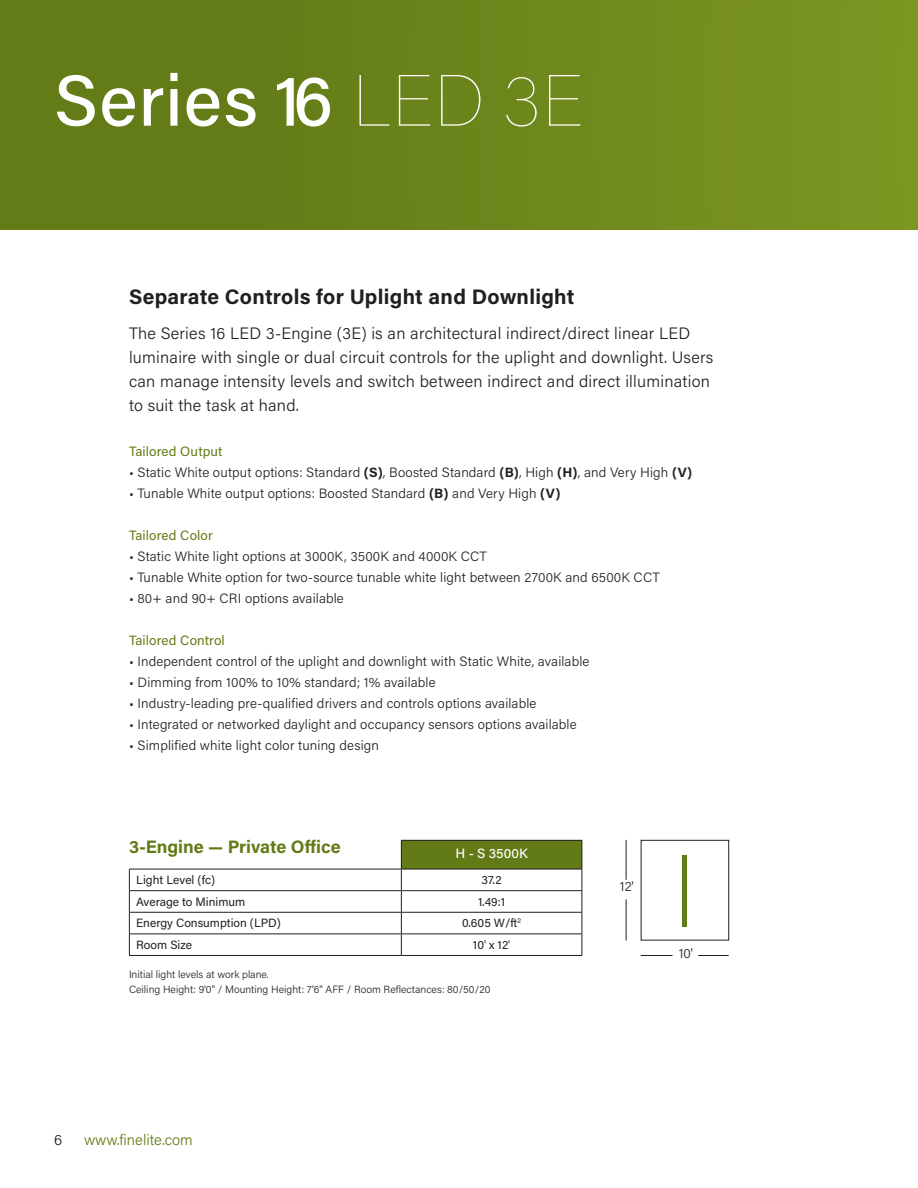
<style>
.page{position:relative;width:918px;height:1188px;background:#fff}
.page>*{position:absolute;margin:0;border:0;box-sizing:border-box;transform-origin:0 0}
.t1{font:500 72px "Acumin Pro";letter-spacing:.015em;color:#fff}
.t2{font:700 21px "Acumin Pro";letter-spacing:.015em;color:#231f20}
.t3{font:700 18px "Acumin Pro";color:#637b17}
.t4{font:300 16.5px/24px "Acumin Pro";letter-spacing:.015em;color:#231f20}
.t5{font:300 15px "Acumin Pro";color:#637b17}
.t6{font:300 15px "Acumin Pro";color:#231f20}
.t7{font:300 13.5px "Acumin Pro";letter-spacing:.01em;color:#231f20}
.t8{font:13.5px "Acumin Pro";letter-spacing:.01em;color:#637b17}
.t9{font:500 13.5px "Acumin Pro";letter-spacing:.005em;color:#fff}
.t10{font:12px "Acumin Pro";color:#231f20}
.t11{font:300 10.5px "Acumin Pro";color:#231f20}
.s1{font-weight:100}
.s2{font-weight:700}
.s3{font-weight:300}
</style>
<div class="page">
<div style="left:0;top:0;width:918px;height:229px;background:linear-gradient(to right,#5e7715,#7b9522)"></div>
<div style="left:401px;top:840px;width:181px;height:29px;background:#637b17"></div>
<hr style="left:129px;top:890px;width:272px;height:1px;background:#231f20">
<hr style="left:401px;top:890px;width:181px;height:1px;background:#231f20">
<hr style="left:129px;top:912px;width:272px;height:1px;background:#231f20">
<hr style="left:401px;top:912px;width:181px;height:1px;background:#231f20">
<hr style="left:129px;top:933px;width:272px;height:1px;background:#231f20">
<svg style="left:129px;top:870px;width:1px;height:85px"></svg>
<hr style="left:401px;top:933px;width:181px;height:1px;background:#231f20">
<hr style="left:129px;top:955px;width:272px;height:1px;background:#231f20">
<hr style="left:401px;top:955px;width:181px;height:1px;background:#231f20">
<hr style="left:401px;top:840px;width:181px;height:1px;background:#231f20">
<svg style="left:582px;top:841px;width:1px;height:114px"></svg>
<hr style="left:401px;top:869px;width:181px;height:1px;background:#231f20">
<svg style="left:401px;top:841px;width:1px;height:114px"></svg>
<hr style="left:129px;top:869px;width:272px;height:1px;background:#231f20">
<div style="left:641px;top:840px;width:88px;height:100px;border:1px solid #231f20"></div>
<hr style="left:626px;top:840px;width:1px;height:40px;background:#231f20">
<hr style="left:698px;top:955px;width:31px;height:1px;background:#231f20">
<hr style="left:626px;top:899px;width:1px;height:41px;background:#231f20">
<hr style="left:641px;top:955px;width:32px;height:1px;background:#231f20">
<div style="left:682px;top:855px;width:5px;height:71px;background:#637b17"></div>
<p class="t1" style="left:54px;top:51px;width:530px">Series 16 <span class="s1">LED 3E</span></p>
<p class="t2" style="left:129px;top:282px;width:447px">Separate Controls for Uplight and Downlight</p>
<p class="t4" style="left:129px;top:320px;width:586px">The Series 16 LED 3-Engine (3E) is an architectural indirect/direct linear LED luminaire with single or dual circuit controls for the uplight and downlight. Users can manage intensity levels and switch between indirect and direct illumination to suit the task at hand.</p>
<p class="t8" style="left:129px;top:442px;width:95px">Tailored Output</p>
<p class="t7" style="left:129px;top:463px;width:565px">• Static White output options: Standard <span class="s2">(S)</span>, Boosted Standard <span class="s2">(B)</span>, High <span class="s2">(H)</span>, and Very High <span class="s2">(V)</span></p>
<p class="t7" style="left:129px;top:484px;width:433px">• Tunable White output options: Boosted Standard <span class="s2">(B)</span> and Very High <span class="s2">(V)</span></p>
<p class="t8" style="left:129px;top:526px;width:85px">Tailored Color</p>
<p class="t7" style="left:129px;top:547px;width:359px">• Static White light options at 3000K, 3500K and 4000K CCT</p>
<p class="t7" style="left:129px;top:568px;width:532px">• Tunable White option for two-source tunable white light between 2700K and 6500K CCT</p>
<p class="t7" style="left:129px;top:589px;width:216px">• 80+ and 90+ CRI options available</p>
<p class="t8" style="left:129px;top:631px;width:97px">Tailored Control</p>
<p class="t7" style="left:129px;top:652px;width:462px">• Independent control of the uplight and downlight with Static White, available</p>
<p class="t7" style="left:129px;top:673px;width:308px">• Dimming from 100% to 10% standard; 1% available</p>
<p class="t7" style="left:129px;top:694px;width:409px">• Industry-leading pre-qualified drivers and controls options available</p>
<p class="t7" style="left:129px;top:715px;width:449px">• Integrated or networked daylight and occupancy sensors options available</p>
<p class="t7" style="left:129px;top:736px;width:252px">• Simplified white light color tuning design</p>
<p class="t3" style="left:129px;top:834px;width:213px">3-Engine — Private Office</p>
<p class="t9" style="left:455px;top:844px;width:74px">H - S 3500K</p>
<p class="t10" style="left:136px;top:872px;width:80px">Light Level (fc)</p>
<p class="t10" style="left:482px;top:872px;width:22px">37.2</p>
<p class="t10" style="left:136px;top:893px;width:111px">Average to Minimum</p>
<p class="t10" style="left:478px;top:893px;width:29px">1.49:1</p>
<p class="t10" style="left:136px;top:915px;width:146px">Energy Consumption (LPD)</p>
<p class="t10" style="left:462px;top:915px;width:60px">0.605 W/ft<sup>2</sup></p>
<p class="t10" style="left:136px;top:937px;width:57px">Room Size</p>
<p class="t10" style="left:473px;top:937px;width:39px">10<span class="s3">'</span> x 12<span class="s3">'</span></p>
<p class="t11" style="left:129px;top:967px;width:141px">Initial light levels at work plane.</p>
<p class="t11" style="left:129px;top:982px;width:363px">Ceiling Height: 9'0" / Mounting Height: 7'6" AFF / Room Reflectances: 80/50/20</p>
<p class="t6" style="left:54px;top:1129px;width:10px">6</p>
<p class="t5" style="left:84px;top:1129px;width:110px">www.finelite.com</p>
<p class="t7" style="left:620px;top:877px;width:16px">12'</p>
<p class="t7" style="left:679px;top:944px;width:16px">10'</p>
</div>
